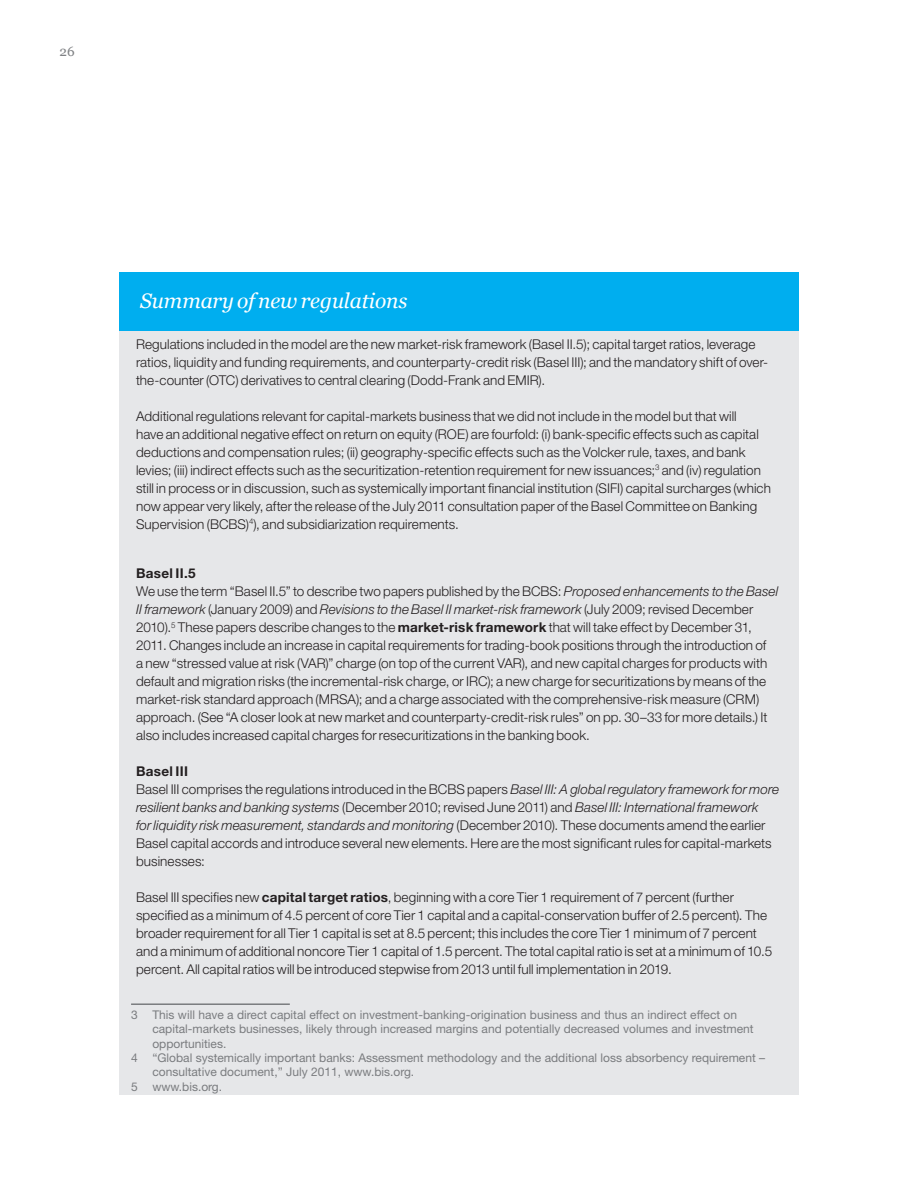
<style>
.page{position:relative;width:918px;height:1188px;background:#fff}
.page>*{position:absolute;margin:0;border:0;box-sizing:border-box;transform-origin:0 0}
.pullout_box_header{font:italic 21px "Georgia";letter-spacing:-.005em;color:#fff}
.body{font:300 13.5px/18px "Helvetica Neue LT Std";letter-spacing:.005em;color:#231f20}
.Level_2-Heading_wp{font:700 13.5px "Helvetica Neue LT Std";letter-spacing:.02em;color:#231f20}
.t1{font:13.5px "Georgia";color:#808285}
.footnotes_wp{font:12px/14.4px "Helvetica Neue LT Std";color:#7a7c7f}
.s1{font-style:italic}
.s2{font-weight:700}
</style>
<div class="page">
<div style="left:119px;top:957px;width:680px;height:137px;background:#e6e7e9"></div>
<div style="left:119px;top:330px;width:680px;height:720px;background:#e6e7e9"></div>
<div style="left:119px;top:272px;width:680px;height:58px;background:#00aeef"></div>
<hr style="left:131px;top:1003px;width:159px;height:2px;background:#7a7c7f">
<p class="t1" style="left:60px;top:44px;width:17px">26</p>
<p class="pullout_box_header" style="left:140px;top:289px;width:269px">Summary of new regulations</p>
<p class="body" style="left:136px;top:334px;width:634px">Regulations included in the model are the new market-risk framework (Basel II.5); capital target ratios, leverage ratios, liquidity and funding requirements, and counterparty-credit risk (Basel III); and the mandatory shift of over&shy;the-counter (OTC) derivatives to central clearing (Dodd-Frank and EMIR).</p>
<p class="body" style="left:136px;top:406px;width:636px">Additional regulations relevant for capital-markets business that we did not include in the model but that will<br>have an additional negative effect on return on equity (ROE) are fourfold: (i) bank-specific effects such as capital deductions and compensation rules; (ii) geography-specific effects such as the Volcker rule, taxes, and bank levies; (iii) indirect effects such as the securitization-retention requirement for new issuances;<sup>3</sup> and (iv) regulation still in process or in discussion, such as systemically important financial institution (SIFI) capital surcharges (which now appear very likely, after the release of the July 2011 consultation paper of the Basel Committee on Banking Supervision (BCBS)<sup>4</sup>), and subsidiarization requirements.</p>
<p class="Level_2-Heading_wp" style="left:136px;top:565px;width:61px">Basel II.5</p>
<p class="body" style="left:136px;top:582px;width:644px">We use the term “Basel II.5” to describe two papers published by the BCBS: <span class="s1">Proposed enhancements to the Basel II framework</span> (January 2009) and <span class="s1">Revisions to the Basel II market-risk framework</span> (July 2009; revised December 2010).<sup>5</sup> These papers describe changes to the <span class="s2">market-risk framework</span> that will take effect by December 31, 2011. Changes include an increase in capital requirements for trading-book positions through the introduction of<br>a new “stressed value at risk (VAR)” charge (on top of the current VAR), and new capital charges for products with default and migration risks (the incremental-risk charge, or IRC); a new charge for securitizations by means of the market-risk standard approach (MRSA); and a charge associated with the comprehensive-risk measure (CRM) approach. (See “A closer look at new market and counterparty-credit-risk rules” on pp. 30–33 for more details.) It also includes increased capital charges for resecuritizations in the banking book.</p>
<p class="Level_2-Heading_wp" style="left:136px;top:763px;width:53px">Basel III</p>
<p class="body" style="left:136px;top:780px;width:645px">Basel III comprises the regulations introduced in the BCBS papers <span class="s1">Basel III: A global regulatory framework for more resilient banks and banking systems</span> (December 2010; revised June 2011) and <span class="s1">Basel III: International framework<br>for liquidity risk measurement, standards and monitoring</span> (December 2010). These documents amend the earlier Basel capital accords and introduce several new elements. Here are the most significant rules for capital-markets businesses:</p>
<p class="body" style="left:136px;top:888px;width:638px">Basel III specifies new <span class="s2">capital target ratios</span>, beginning with a core Tier 1 requirement of 7 percent (further specified as a minimum of 4.5 percent of core Tier 1 capital and a capital-conservation buffer of 2.5 percent). The broader requirement for all Tier 1 capital is set at 8.5 percent; this includes the core Tier 1 minimum of 7 percent and a minimum of additional noncore Tier 1 capital of 1.5 percent. The total capital ratio is set at a minimum of 10.5 percent. All capital ratios will be introduced stepwise from 2013 until full implementation in 2019.</p>
<p class="footnotes_wp" style="left:152px;top:1007px;width:603px;text-indent:-21px">3 This will have a direct capital effect on investment-banking-origination business and thus an indirect effect on capital-markets businesses, likely through increased margins and potentially decreased volumes and investment opportunities.</p>
<p class="footnotes_wp" style="left:152px;top:1050px;width:614px;text-indent:-21px">4 “Global systemically important banks: Assessment methodology and the additional loss absorbency requirement – consultative document,” July 2011, www.bis.org.</p>
<p class="footnotes_wp" style="left:131px;top:1079px;width:93px">5 www.bis.org.</p>
</div>
